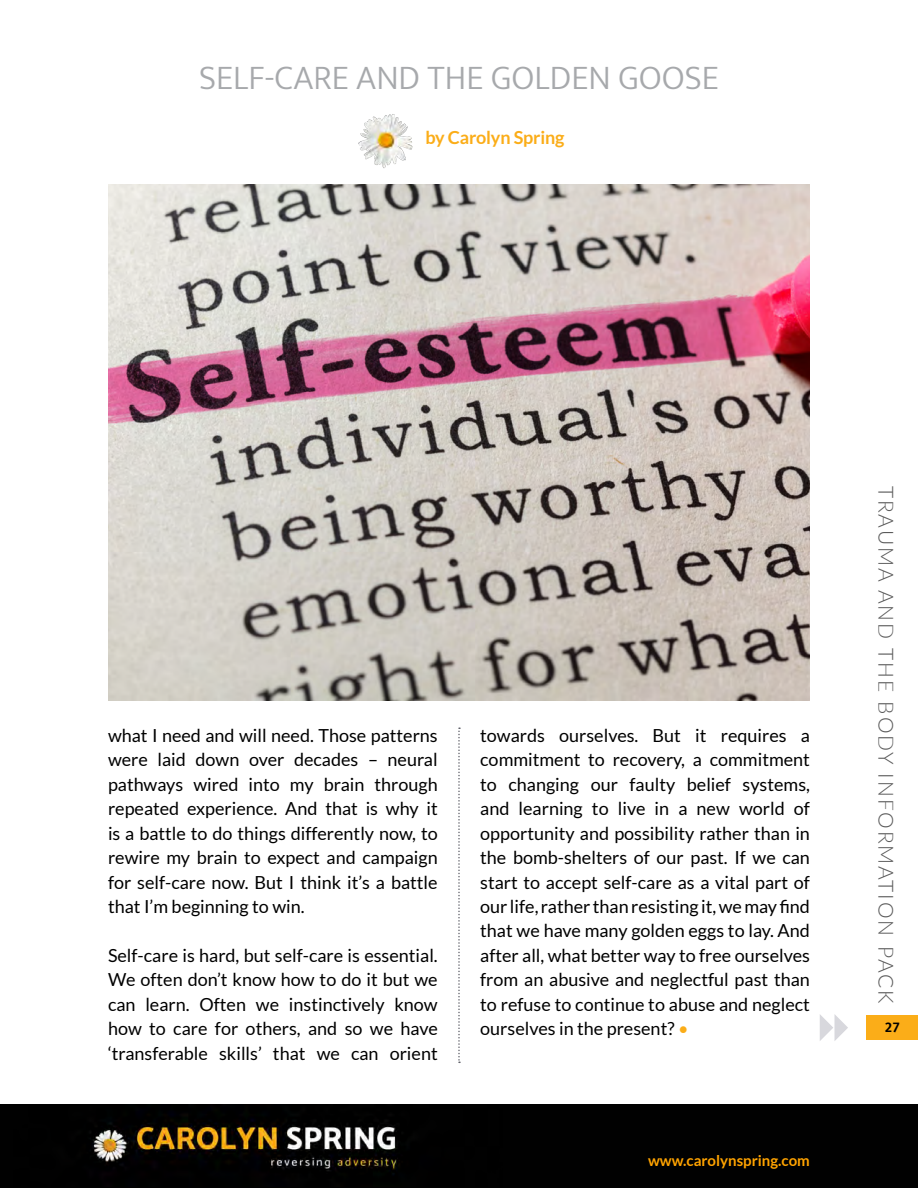
<style>
.page{position:relative;width:918px;height:1188px;background:#fff}
.page>*{position:absolute;margin:0;border:0;box-sizing:border-box;transform-origin:0 0}
.t1{font:300 34.5px "Mukta";color:#a7a9ac}
.t2{font:300 21px "Lato";letter-spacing:.09em;color:#5a5a5a}
.t3{font:18px/24.5px "Lato";color:#000;text-align:justify}
.t4{font:700 18px "Lato";letter-spacing:-.01em;color:#fbad18}
.t5{font:700 15px "Lato";color:#ffa300}
.t6{font:700 15px "Mukta";color:#000}
.s1{color:#fbad18}
</style>
<div class="page">
<img style="left:358px;top:114px;width:55px;height:54px">
<svg style="left:458px;top:728px;width:2px;height:335px"></svg>
<img style="left:108px;top:185px;width:702px;height:516px">
<div style="left:0;top:1104px;width:918px;height:84px;background:#010101"></div>
<img style="left:93px;top:1114px;width:307px;height:61px">
<svg style="left:820px;top:1014px;width:28px;height:27px"></svg>
<div style="left:867px;top:1015px;width:51px;height:25px;background:#fbad18"></div>
<h1 class="t1" style="left:199px;top:57px;width:521px">SELF-CARE AND THE GOLDEN GOOSE</h1>
<p class="t4" style="left:425px;top:127px;width:140px">by Carolyn Spring</p>
<p class="t3" style="left:108px;top:723px;width:331px">what I need and will need. Those patterns were laid down over decades – neural pathways wired into my brain through repeated experience. And that is why it is a battle to do things differently now, to rewire my brain to expect and campaign for self-care now. But I think it’s a battle that I’m beginning to win.</p>
<p class="t3" style="left:108px;top:943px;width:331px">Self-care is hard, but self-care is essential.<br>We often don’t know how to do it but we can learn. Often we instinctively know how to care for others, and so we have ‘transferable skills’ that we can orient</p>
<p class="t3" style="left:480px;top:723px;width:331px">towards ourselves. But it requires a commitment to recovery, a commitment to changing our faulty belief systems, and learning to live in a new world of opportunity and possibility rather than in the bomb-shelters of our past. If we can start to accept self-care as a vital part of our life, rather than resisting it, we may find that we have many golden eggs to lay. And after all, what better way to free ourselves from an abusive and neglectful past than to refuse to continue to abuse and neglect ourselves in the present? <span class="s1">•</span></p>
<p class="t5" style="left:648px;top:1151px;width:163px">www.carolynspring.com</p>
<p class="t2" style="left:901px;top:486px;width:519px;rotate:90deg">TRAUMA AND THE BODY INFORMATION PACK</p>
<p class="t6" style="left:885px;top:1018px;width:16px">27</p>
</div>
